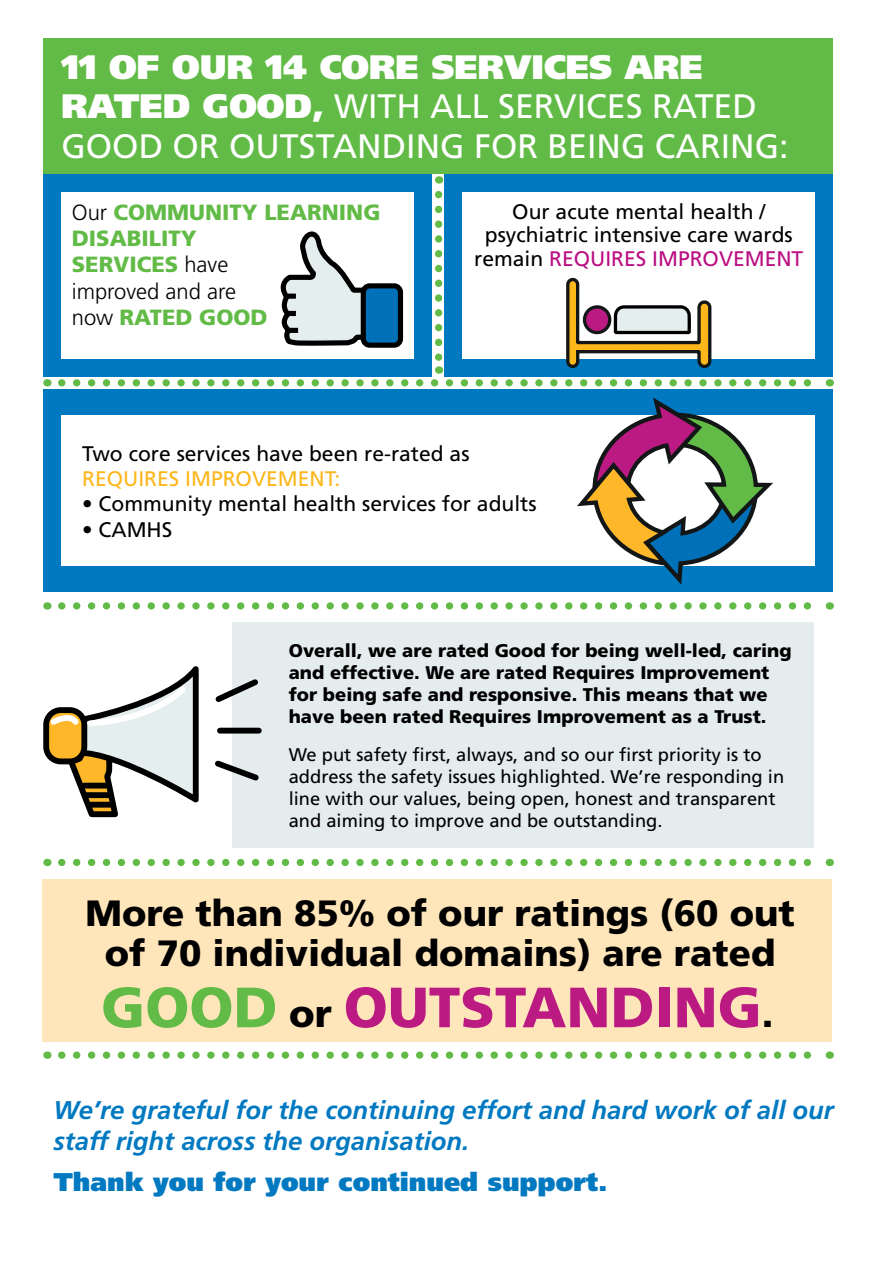
<style>
.page{position:relative;width:893px;height:1263px;background:#fff}
.page>*{position:absolute;margin:0;border:0;box-sizing:border-box;transform-origin:0 0}
.t1{font:900 56.7px "Frutiger";color:#bb1a82}
.t2{font:900 56.7px "Frutiger";color:#62bb47}
.t3{font:900 38.4px "Frutiger";color:#000}
.t4{font:900 36.45px/39.9px "Frutiger";color:#000;text-align:center}
.t5{font:33.9px/39.5px "Frutiger";color:#fff}
.t6{font:italic 700 25.65px/30.8px "Frutiger";color:#0079c1}
.t7{font:900 25.65px "Frutiger";color:#0079c1}
.t8{font:900 22.05px/26.4px "Frutiger";color:#62bb46}
.t9{font:21.15px/23.9px "Frutiger";color:#000;text-align:center}
.t10{font:21.15px "Frutiger";color:#fdb71b}
.t11{font:18.3px/22px "Frutiger";color:#000}
.t12{font:900 18.3px/22px "Frutiger";color:#000}
.s1{font-weight:900}
.s2{font-weight:300;color:#000}
.s3{color:#ba0e82}
.s4{font-size:38.4px;color:#000}
</style>
<div class="page">
<div style="left:42px;top:880px;width:790px;height:162px;background:#ffe6ba"></div>
<div style="left:43px;top:174px;width:389px;height:202px;background:#0079c1"></div>
<div style="left:43px;top:39px;width:790px;height:135px;background:#62bb46"></div>
<svg style="left:62px;top:602px;width:749px;height:8px"></svg>
<svg style="left:62px;top:859px;width:750px;height:7px"></svg>
<svg style="left:62px;top:1051px;width:750px;height:8px"></svg>
<div style="left:43px;top:389px;width:790px;height:203px;background:#0079c1"></div>
<div style="left:445px;top:174px;width:388px;height:202px;background:#0079c1"></div>
<div style="left:61px;top:192px;width:352px;height:166px;background:#fff"></div>
<div style="left:61px;top:415px;width:754px;height:151px;background:#fff"></div>
<div style="left:232px;top:622px;width:581px;height:226px;background:#e4eced"></div>
<div style="left:43px;top:707px;width:44px;height:57px;border:6px solid #000;border-radius:15px"></div>
<svg style="left:48px;top:666px;width:214px;height:152px"></svg>
<svg style="left:62px;top:195px;width:760px;height:191px"></svg>
<svg style="left:584px;top:307px;width:26px;height:26px"></svg>
<div style="left:583px;top:305px;width:28px;height:29px;border:3px solid #131617;border-radius:50%"></div>
<svg style="left:577px;top:397px;width:196px;height:188px"></svg>
<h3 class="t5" style="left:61px;top:47px;width:729px"><span class="s1">11 OF OUR 14 CORE SERVICES ARE<br>RATED GOOD,</span> WITH ALL SERVICES RATED<br>GOOD OR OUTSTANDING FOR BEING CARING:</h3>
<p class="t8" style="left:72px;top:198px;width:310px"><span class="s2">Our</span> COMMUNITY LEARNING<br>DISABILITY<br>SERVICES <span class="s2">have<br>improved and are<br>now</span> RATED GOOD</p>
<p class="t9" style="left:474px;top:199px;width:331px">Our acute mental health / psychiatric intensive care wards remain <span class="s3">REQUIRES IMPROVEMENT</span></p>
<p class="t9" style="left:82px;top:441px;width:389px">Two core services have been re-rated as</p>
<p class="t10" style="left:82px;top:466px;width:260px">REQUIRES IMPROVEMENT:</p>
<p class="t9" style="left:82px;top:492px;width:456px">• Community mental health services for adults</p>
<p class="t9" style="left:82px;top:517px;width:92px">• CAMHS</p>
<p class="t12" style="left:289px;top:640px;width:504px">Overall, we are rated Good for being well-led, caring and effective. We are rated Requires Improvement for being safe and responsive. This means that we have been rated Requires Improvement as a Trust.</p>
<p class="t11" style="left:289px;top:743px;width:497px">We put safety first, always, and so our first priority is to address the safety issues highlighted. We’re responding in line with our values, being open, honest and transparent and aiming to improve and be outstanding.</p>
<h3 class="t4" style="left:86px;top:893px;width:710px">More than 85% of our ratings (60 out of 70 individual domains) are rated</h3>
<h1 class="t2" style="left:101px;top:973px;width:88px">Good</h1>
<h1 class="t1" style="left:289px;top:973px;width:137px"><span class="s4">or</span> Outstanding</h1>
<h2 class="t3" style="left:762px;top:990px;width:13px">.</h2>
<h3 class="t6" style="left:53px;top:1094px;width:782px">We’re grateful for the continuing effort and hard work of all our staff right across the organisation.</h3>
<h3 class="t7" style="left:53px;top:1166px;width:555px">Thank you for your continued support.</h3>
</div>
